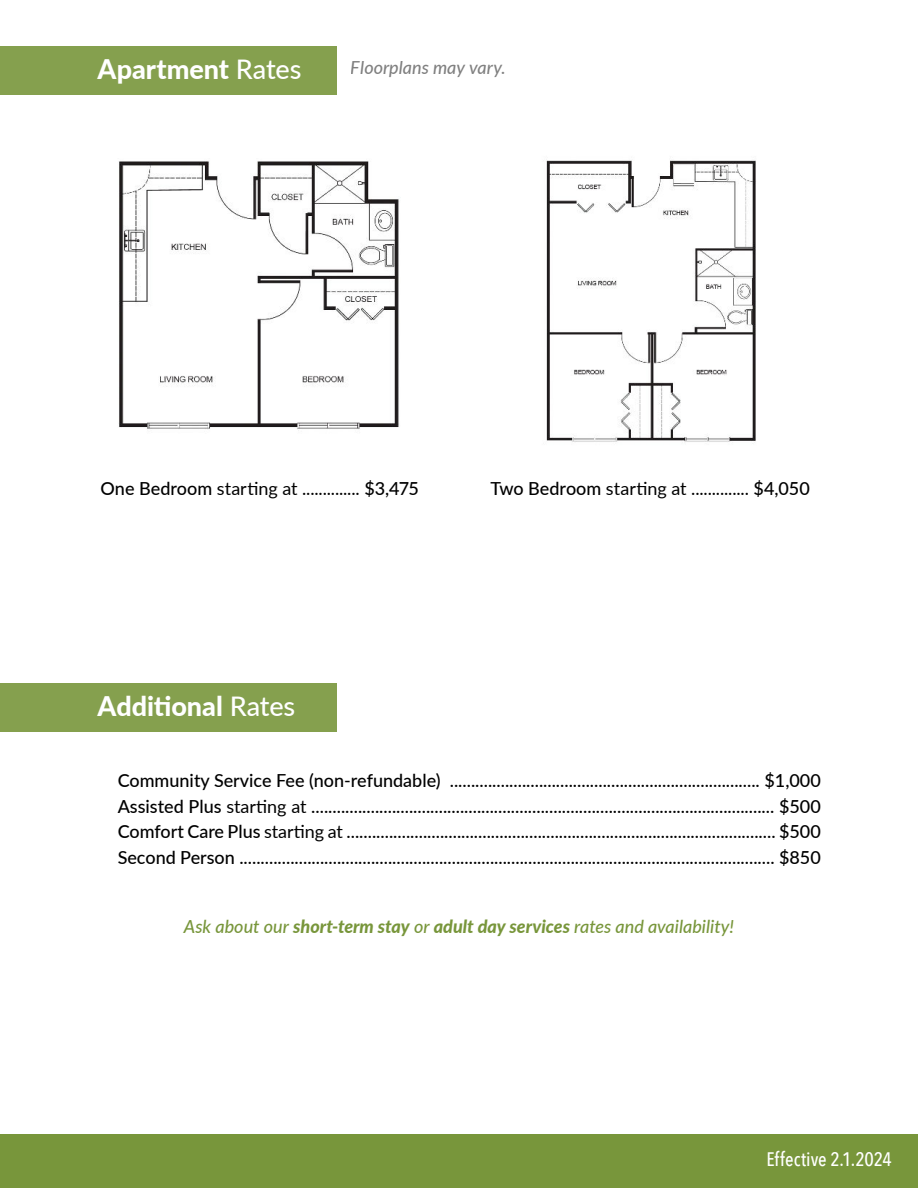
<style>
.page{position:relative;width:918px;height:1188px;background:#fff}
.page>*{position:absolute;margin:0;border:0;box-sizing:border-box;transform-origin:0 0}
.t1{font:800 27px "Lato";color:#fff}
.t2{font:500 19.5px "Avenir Next Condensed";color:#fff}
.t3{font:500 18px/25.5px "Lato";color:#000;text-align:justify}
.t4{font:18px "Lato";letter-spacing:.005em;color:#000}
.t5{font:italic 500 18px "Lato";color:#78963b}
.t6{font:italic 500 18px "Lato";color:#000}
.s1{font-weight:500}
.s2{font-weight:400}
.s3{font-weight:800}
</style>
<div class="page">
<div style="left:0;top:1134px;width:918px;height:54px;background:#78963b"></div>
<img style="left:119px;top:161px;width:280px;height:270px">
<img style="left:546px;top:160px;width:210px;height:282px">
<div style="left:0;top:46px;width:336px;height:49px;background:#85a04e"></div>
<div style="left:0;top:683px;width:336px;height:49px;background:#85a04e"></div>
<h1 class="t1" style="left:98px;top:59px;width:205px">Apartment <span class="s1">Rates</span></h1>
<p class="t6" style="left:351px;top:61px;width:156px">Floorplans may vary.</p>
<p class="t4" style="left:100px;top:476px;width:320px"><span class="s1">One Bedroom</span> starting at .............. <span class="s1">$3,475</span></p>
<p class="t4" style="left:490px;top:476px;width:321px"><span class="s1">Two Bedroom</span> starting at .............. <span class="s1">$4,050</span></p>
<h1 class="t1" style="left:98px;top:686px;width:199px">Additional <span class="s1">Rates</span></h1>
<p class="t3" style="left:118px;top:769px;width:705px">Community Service Fee (non-refundable) ......................................................................... $1,000<br>Assisted Plus <span class="s2">starting at</span> ............................................................................................................. $500<br>Comfort Care Plus <span class="s2">starting at</span> ..................................................................................................... $500<br>Second Person .............................................................................................................................. $850</p>
<p class="t5" style="left:184px;top:913px;width:552px">Ask about our <span class="s3">short-term stay</span> or <span class="s3">adult day services</span> rates and availability!</p>
<p class="t2" style="left:766px;top:1151px;width:127px">Effective 2.1.2024</p>
</div>
